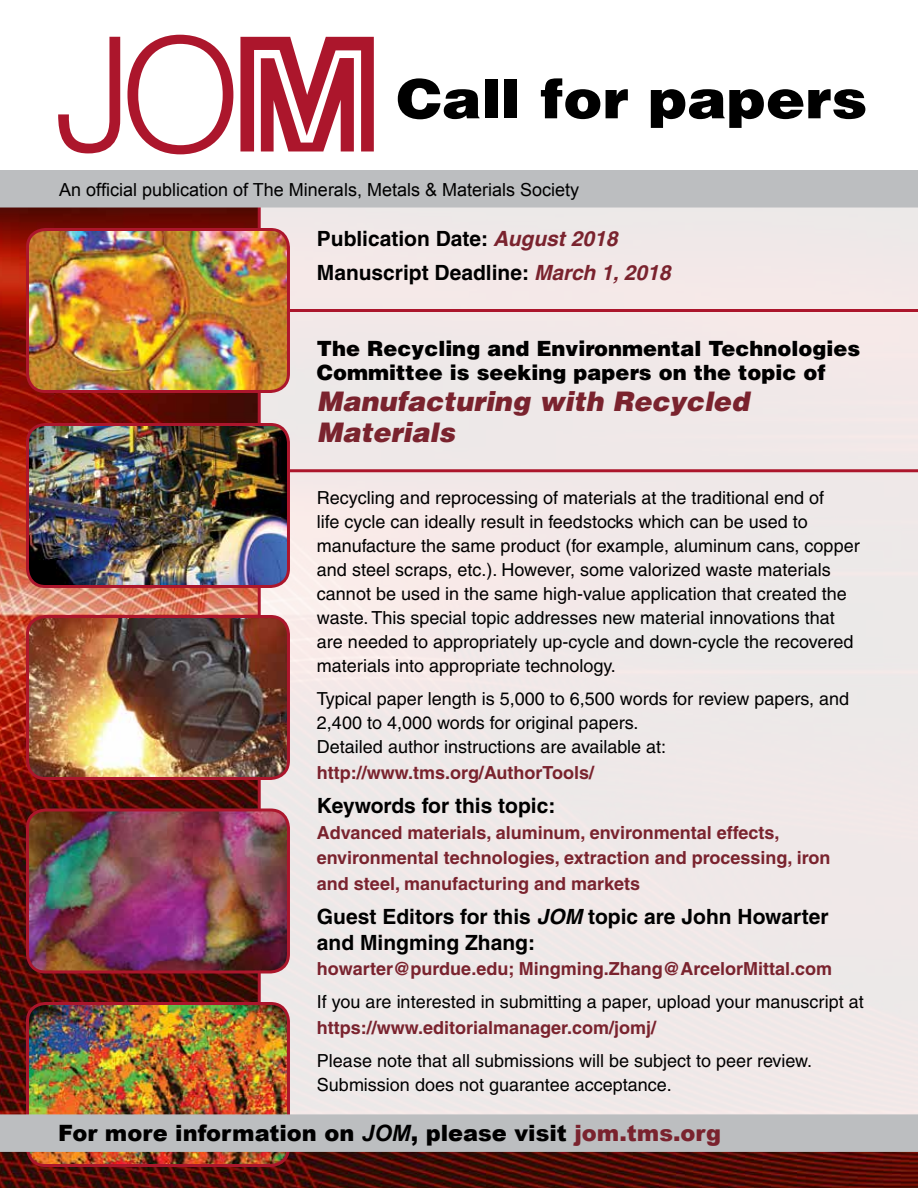
<style>
.page{position:relative;width:918px;height:1188px;background:#fff}
.page>*{position:absolute;margin:0;border:0;box-sizing:border-box;transform-origin:0 0}
.t1{font:300 157.95px "Helvetica";color:#ac162c}
.t2{font:900 54px "Helvetica";color:#000;scale:1.09 1}
.t3{font:italic 900 27px/31px "Helvetica";color:#7a232e}
.t4{font:900 22.5px "Arial";color:#000}
.t5{font:700 21px/34.5px "Helvetica";color:#000}
.t6{font:900 21px/24.2px "Helvetica";color:#000}
.t7{font:18px/24px "Helvetica";color:#000}
.t8{font:700 18px/25.5px "Helvetica";color:#7a232e}
.t9{font:18px "Arial";color:#000}
.s1{font-style:italic;color:#7a232e}
.s2{font-style:italic}
.s3{font-weight:700;font-style:italic}
.s4{color:#7a232e}
</style>
<div class="page">
<img style="left:0;top:208px;width:918px;height:980px">
<svg style="left:240px;top:37px;width:134px;height:114px"></svg>
<div style="left:259px;top:189px;width:659px;height:944px;background:#efe8e8"></div>
<hr style="left:290px;top:309px;width:628px;height:3px;background:#ac162c">
<hr style="left:258px;top:202px;width:3px;height:912px;background:#ac162c">
<img style="left:27px;top:230px;width:261px;height:162px">
<div style="left:26px;top:228px;width:264px;height:165px;border:3px solid #ac162c;border-radius:18px"></div>
<img style="left:27px;top:424px;width:261px;height:162px">
<div style="left:26px;top:423px;width:264px;height:165px;border:3px solid #ac162c;border-radius:18px"></div>
<img style="left:27px;top:616px;width:261px;height:162px">
<div style="left:26px;top:615px;width:264px;height:165px;border:3px solid #ac162c;border-radius:18px"></div>
<img style="left:27px;top:810px;width:259px;height:162px">
<div style="left:26px;top:808px;width:264px;height:166px;border:3px solid #ac162c;border-radius:18px"></div>
<img style="left:27px;top:1004px;width:261px;height:162px">
<div style="left:26px;top:1002px;width:264px;height:165px;border:3px solid #ac162c;border-radius:18px"></div>
<div style="left:0;top:1114px;width:918px;height:38px;background:#bcbec0"></div>
<div style="left:0;top:170px;width:918px;height:38px;background:#bcbec0"></div>
<hr style="left:290px;top:469px;width:628px;height:3px;background:#ac162c">
<h1 class="t1" style="left:55px;top:-4px;width:189px">JO</h1>
<h2 class="t2" style="left:396px;top:64px;width:433px">Call for papers</h2>
<p class="t9" style="left:59px;top:178px;width:521px">An official publication of The Minerals, Metals &amp; Materials Society</p>
<p class="t5" style="left:317px;top:221px;width:355px">Publication Date: <span class="s1">August 2018<br></span>Manuscript Deadline: <span class="s1">March 1, 2018</span></p>
<p class="t6" style="left:317px;top:336px;width:545px">The Recycling and Environmental Technologies<br>Committee is seeking papers on the topic of</p>
<h3 class="t3" style="left:317px;top:385px;width:434px">Manufacturing with Recycled<br>Materials</h3>
<p class="t7" style="left:317px;top:486px;width:544px">Recycling and reprocessing of materials at the traditional end of<br>life cycle can ideally result in feedstocks which can be used to manufacture the same product (for example, aluminum cans, copper and steel scraps, etc.). However, some valorized waste materials cannot be used in the same high-value application that created the waste. This special topic addresses new material innovations that are needed to appropriately up-cycle and down-cycle the recovered materials into appropriate technology.</p>
<p class="t7" style="left:317px;top:687px;width:534px">Typical paper length is 5,000 to 6,500 words for review papers, and<br>2,400 to 4,000 words for original papers.<br>Detailed author instructions are available at:</p>
<p class="t8" style="left:317px;top:759px;width:279px">http://www.tms.org/AuthorTools/</p>
<p class="t5" style="left:317px;top:788px;width:240px">Keywords for this topic:</p>
<p class="t8" style="left:317px;top:819px;width:515px">Advanced materials, aluminum, environmental effects, environmental technologies, extraction and processing, iron and steel, manufacturing and markets</p>
<p class="t5" style="left:317px;top:904px;width:513px;line-height:25.5px">Guest Editors for this <span class="s2">JOM</span> topic are John Howarter and Mingming Zhang:</p>
<p class="t8" style="left:317px;top:956px;width:517px">howarter@purdue.edu; Mingming.Zhang@ArcelorMittal.com</p>
<p class="t7" style="left:317px;top:990px;width:548px">If you are interested in submitting a paper, upload your manuscript at</p>
<p class="t8" style="left:317px;top:1014px;width:341px">https://www.editorialmanager.com/jomj/</p>
<p class="t7" style="left:317px;top:1048px;width:497px">Please note that all submissions will be subject to peer review.<br>Submission does not guarantee acceptance.</p>
<p class="t4" style="left:58px;top:1117px;width:664px">For more information on <span class="s3">JOM</span>, please visit <span class="s4">jom.tms.org</span></p>
</div>
